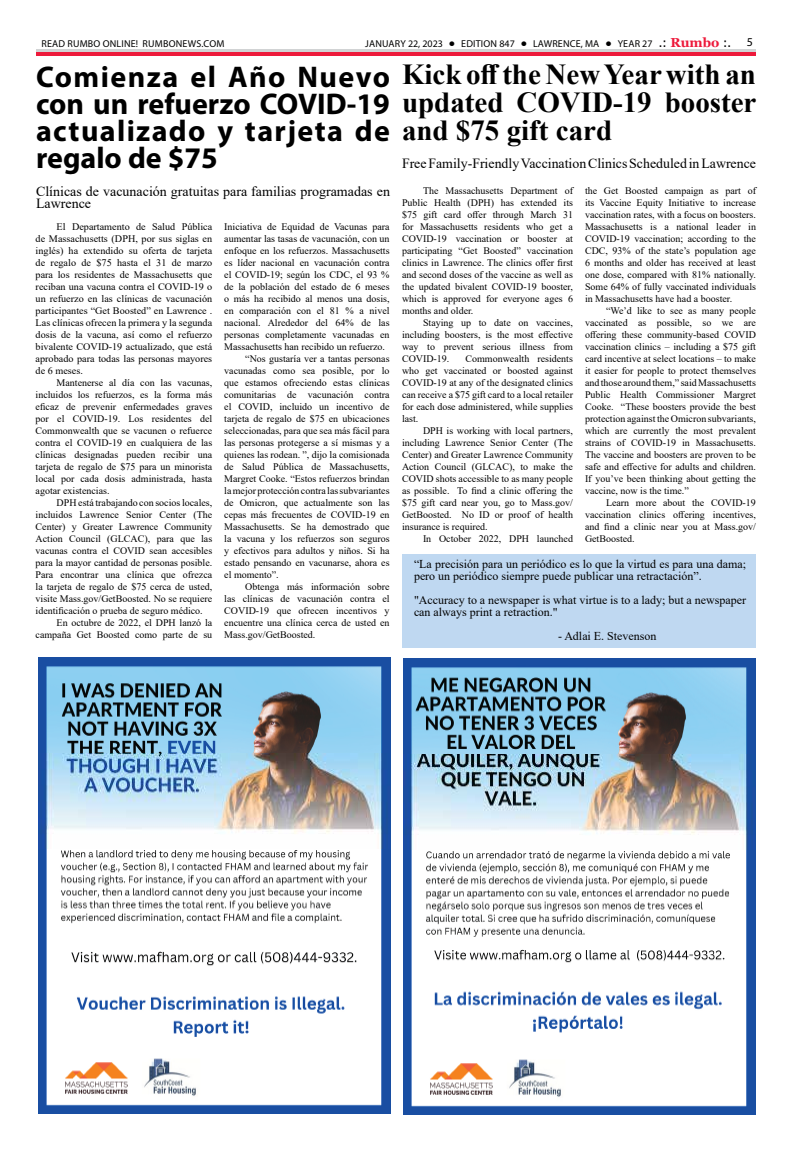
<style>
.page{position:relative;width:792px;height:1152px;background:#fff}
.page>*{position:absolute;margin:0;border:0;box-sizing:border-box;transform-origin:0 0}
.t1{font:700 30px/27px "Myriad Pro";letter-spacing:.045em;color:#000}
.t2{font:700 29px/28px "Times New Roman";color:#000}
.t3{font:14px/12px "Times New Roman";color:#000}
.t4{font:12px/12px "Times New Roman";color:#000}
.t5{font:12px "Myriad Pro";color:#000}
.t6{font:10px/12px "Times New Roman";color:#000;text-align:justify}
.t7{font:10px "Myriad Pro";letter-spacing:.02em;color:#000}
.s1{font-family:"Tahoma";font-weight:700;color:#fff}
.s2{font-family:"Tahoma";font-size:12px}
.s3{font-family:"Georgia";font-weight:700;font-size:13px;color:#ed1a3b}
.s4{font-family:"Times New Roman";font-size:29px}
</style>
<div class="page">
<hr style="left:36px;top:52px;width:720px;height:4px;background:#ed1a3b">
<hr style="left:36px;top:49px;width:720px;height:3px;background:#d1d3d4">
<div style="left:402px;top:554px;width:354px;height:94px;background:#bfd8f1"></div>
<img style="left:403px;top:659px;width:353px;height:456px">
<img style="left:38px;top:658px;width:353px;height:456px">
<p class="t7" style="left:41px;top:37px;width:185px">READ RUMBO ONLINE! RUMBONEWS.COM</p>
<p class="t7" style="left:365px;top:37px;width:367px">JANUARY 22, 2023 <span class="s1">•</span> EDITION 847 <span class="s1">•</span> LAWRENCE, MA <span class="s1">•</span> YEAR 27 <span class="s2">.:</span> <span class="s3">Rumbo</span> <span class="s2">:.</span></p>
<p class="t5" style="left:747px;top:35px;width:8px">5</p>
<h2 class="t2" style="left:402px;top:59px;width:356px">Kick off the New Year with an updated COVID-19 booster</h2>
<h1 class="t1" style="left:36px;top:62px;width:578px">Comienza el Año Nuevo<br>con un refuerzo COVID-19<br>actualizado y tarjeta de <span class="s4">and $75 gift card </span>regalo de $75</h1>
<h3 class="t3" style="left:36px;top:185px;width:356px">Clínicas de vacunación gratuitas para familias programadas en<br>Lawrence</h3>
<h3 class="t3" style="left:402px;top:157px;width:356px">Free Family-Friendly Vaccination Clinics Scheduled in Lawrence</h3>
<p class="t6" style="left:585px;top:184px;width:173px">the Get Boosted campaign as part of its Vaccine Equity Initiative to increase vaccination rates, with a focus on boosters.<br>Massachusetts is a national leader in COVID-19 vaccination; according to the CDC, 93% of the state’s population age 6 months and older has received at least one dose, compared with 81% nationally.<br>Some 64% of fully vaccinated individuals in Massachusetts have had a booster.</p>
<p class="t6" style="left:585px;top:304px;width:173px;text-indent:21px">“We’d like to see as many people vaccinated as possible, so we are offering these community-based COVID vaccination clinics – including a $75 gift card incentive at select locations – to make it easier for people to protect themselves and those around them,” said Massachusetts Public Health Commissioner Margret Cooke. “These boosters provide the best protection against the Omicron subvariants, which are currently the most prevalent strains of COVID-19 in Massachusetts.<br>The vaccine and boosters are proven to be safe and effective for adults and children.<br>If you’ve been thinking about getting the vaccine, now is the time.”</p>
<p class="t6" style="left:585px;top:496px;width:173px;text-indent:21px">Learn more about the COVID-19 vaccination clinics offering incentives, and find a clinic near you at Mass.gov/ GetBoosted.</p>
<p class="t6" style="left:402px;top:184px;width:173px;text-indent:21px">The Massachusetts Department of Public Health (DPH) has extended its $75 gift card offer through March 31 for Massachusetts residents who get a COVID-19 vaccination or booster at participating “Get Boosted” vaccination clinics in Lawrence. The clinics offer first and second doses of the vaccine as well as the updated bivalent COVID-19 booster, which is approved for everyone ages 6 months and older.</p>
<p class="t6" style="left:402px;top:316px;width:173px;text-indent:21px">Staying up to date on vaccines, including boosters, is the most effective way to prevent serious illness from COVID-19.</p>
<p class="t6" style="left:36px;top:220px;width:178px;text-indent:21px">El Departamento de Salud Pública de Massachusetts (DPH, por sus siglas en inglés) ha extendido su oferta de tarjeta de regalo de $75 hasta el 31 de marzo para los residentes de Massachusetts que reciban una vacuna contra el COVID-19 o un refuerzo en las clínicas de vacunación participantes “Get Boosted” en Lawrence .<br>Las clínicas ofrecen la primera y la segunda dosis de la vacuna, así como el refuerzo bivalente COVID-19 actualizado, que está aprobado para todas las personas mayores de 6 meses.</p>
<p class="t6" style="left:36px;top:376px;width:178px;text-indent:21px">Mantenerse al día con las vacunas, incluidos los refuerzos, es la forma más eficaz de prevenir enfermedades graves por el COVID-19. Los residentes del Commonwealth que se vacunen o refuerce contra el COVID-19 en cualquiera de las clínicas designadas pueden recibir una tarjeta de regalo de $75 para un minorista local por cada dosis administrada, hasta agotar existencias.</p>
<p class="t6" style="left:57px;top:496px;width:157px">DPH está trabajando con socios locales,</p>
<p class="t6" style="left:36px;top:508px;width:178px">incluidos Lawrence Senior Center (The</p>
<p class="t6" style="left:36px;top:520px;width:178px">Center) y Greater Lawrence Community</p>
<p class="t6" style="left:36px;top:532px;width:178px">Action Council (GLCAC), para que las</p>
<p class="t6" style="left:36px;top:544px;width:178px">vacunas contra el COVID sean accesibles</p>
<p class="t6" style="left:36px;top:556px;width:178px">para la mayor cantidad de personas posible.</p>
<p class="t6" style="left:36px;top:568px;width:178px">Para encontrar una clínica que ofrezca</p>
<p class="t6" style="left:36px;top:580px;width:178px">la tarjeta de regalo de $75 cerca de usted,</p>
<p class="t6" style="left:36px;top:592px;width:178px">visite Mass.gov/GetBoosted. No se requiere</p>
<p class="t6" style="left:36px;top:604px;width:169px">identificación o prueba de seguro médico.</p>
<p class="t6" style="left:57px;top:616px;width:157px">En octubre de 2022, el DPH lanzó la</p>
<p class="t6" style="left:36px;top:628px;width:178px">campaña Get Boosted como parte de su</p>
<p class="t6" style="left:224px;top:220px;width:167px">Iniciativa de Equidad de Vacunas para</p>
<p class="t6" style="left:224px;top:232px;width:167px">aumentar las tasas de vacunación, con un</p>
<p class="t6" style="left:224px;top:244px;width:167px">enfoque en los refuerzos. Massachusetts</p>
<p class="t6" style="left:224px;top:256px;width:167px">es líder nacional en vacunación contra</p>
<p class="t6" style="left:224px;top:268px;width:167px">el COVID-19; según los CDC, el 93 %</p>
<p class="t6" style="left:224px;top:280px;width:167px">de la población del estado de 6 meses</p>
<p class="t6" style="left:224px;top:292px;width:167px">o más ha recibido al menos una dosis,</p>
<p class="t6" style="left:224px;top:304px;width:167px">en comparación con el 81 % a nivel</p>
<p class="t6" style="left:224px;top:316px;width:167px">nacional. Alrededor del 64% de las</p>
<p class="t6" style="left:224px;top:328px;width:167px">personas completamente vacunadas en</p>
<p class="t6" style="left:224px;top:340px;width:162px">Massachusetts han recibido un refuerzo.</p>
<p class="t6" style="left:245px;top:352px;width:146px">“Nos gustaría ver a tantas personas</p>
<p class="t6" style="left:224px;top:364px;width:167px">vacunadas como sea posible, por lo</p>
<p class="t6" style="left:224px;top:376px;width:167px">que estamos ofreciendo estas clínicas</p>
<p class="t6" style="left:224px;top:388px;width:167px">comunitarias de vacunación contra</p>
<p class="t6" style="left:224px;top:400px;width:167px">el COVID, incluido un incentivo de</p>
<p class="t6" style="left:224px;top:412px;width:167px">tarjeta de regalo de $75 en ubicaciones</p>
<p class="t6" style="left:224px;top:424px;width:167px">seleccionadas, para que sea más fácil para</p>
<p class="t6" style="left:224px;top:436px;width:167px">las personas protegerse a sí mismas y a</p>
<p class="t6" style="left:224px;top:448px;width:167px">quienes las rodean. ”, dijo la comisionada</p>
<p class="t6" style="left:224px;top:460px;width:167px">de Salud Pública de Massachusetts,</p>
<p class="t6" style="left:224px;top:472px;width:167px">Margret Cooke. “Estos refuerzos brindan</p>
<p class="t6" style="left:224px;top:484px;width:167px">la mejor protección contra las subvariantes</p>
<p class="t6" style="left:224px;top:496px;width:167px">de Omicron, que actualmente son las</p>
<p class="t6" style="left:224px;top:508px;width:167px">cepas más frecuentes de COVID-19 en</p>
<p class="t6" style="left:224px;top:520px;width:167px">Massachusetts. Se ha demostrado que</p>
<p class="t6" style="left:224px;top:532px;width:167px">la vacuna y los refuerzos son seguros</p>
<p class="t6" style="left:224px;top:544px;width:167px">y efectivos para adultos y niños. Si ha</p>
<p class="t6" style="left:224px;top:556px;width:167px">estado pensando en vacunarse, ahora es</p>
<p class="t6" style="left:224px;top:568px;width:56px">el momento”.</p>
<p class="t6" style="left:245px;top:580px;width:146px">Obtenga más información sobre</p>
<p class="t6" style="left:224px;top:592px;width:167px">las clínicas de vacunación contra el</p>
<p class="t6" style="left:224px;top:604px;width:167px">COVID-19 que ofrecen incentivos y</p>
<p class="t6" style="left:224px;top:616px;width:167px">encuentre una clínica cerca de usted en</p>
<p class="t6" style="left:224px;top:628px;width:93px">Mass.gov/GetBoosted.</p>
<p class="t6" style="left:402px;top:352px;width:173px;text-indent:64px">Commonwealth residents who get vaccinated or boosted against COVID-19 at any of the designated clinics can receive a $75 gift card to a local retailer for each dose administered, while supplies last.</p>
<p class="t6" style="left:402px;top:424px;width:173px;text-indent:21px">DPH is working with local partners, including Lawrence Senior Center (The Center) and Greater Lawrence Community Action Council (GLCAC), to make the COVID shots accessible to as many people as possible. To find a clinic offering the $75 gift card near you, go to Mass.gov/ GetBoosted. No ID or proof of health insurance is required.</p>
<p class="t6" style="left:423px;top:532px;width:152px">In October 2022, DPH launched</p>
<p class="t4" style="left:414px;top:558px;width:334px">“La precisión para un periódico es lo que la virtud es para una dama; pero un periódico siempre puede publicar una retractación”.</p>
<p class="t4" style="left:414px;top:594px;width:334px">"Accuracy to a newspaper is what virtue is to a lady; but a newspaper can always print a retraction."</p>
<p class="t4" style="left:558px;top:630px;width:100px">- Adlai E. Stevenson</p>
</div>
